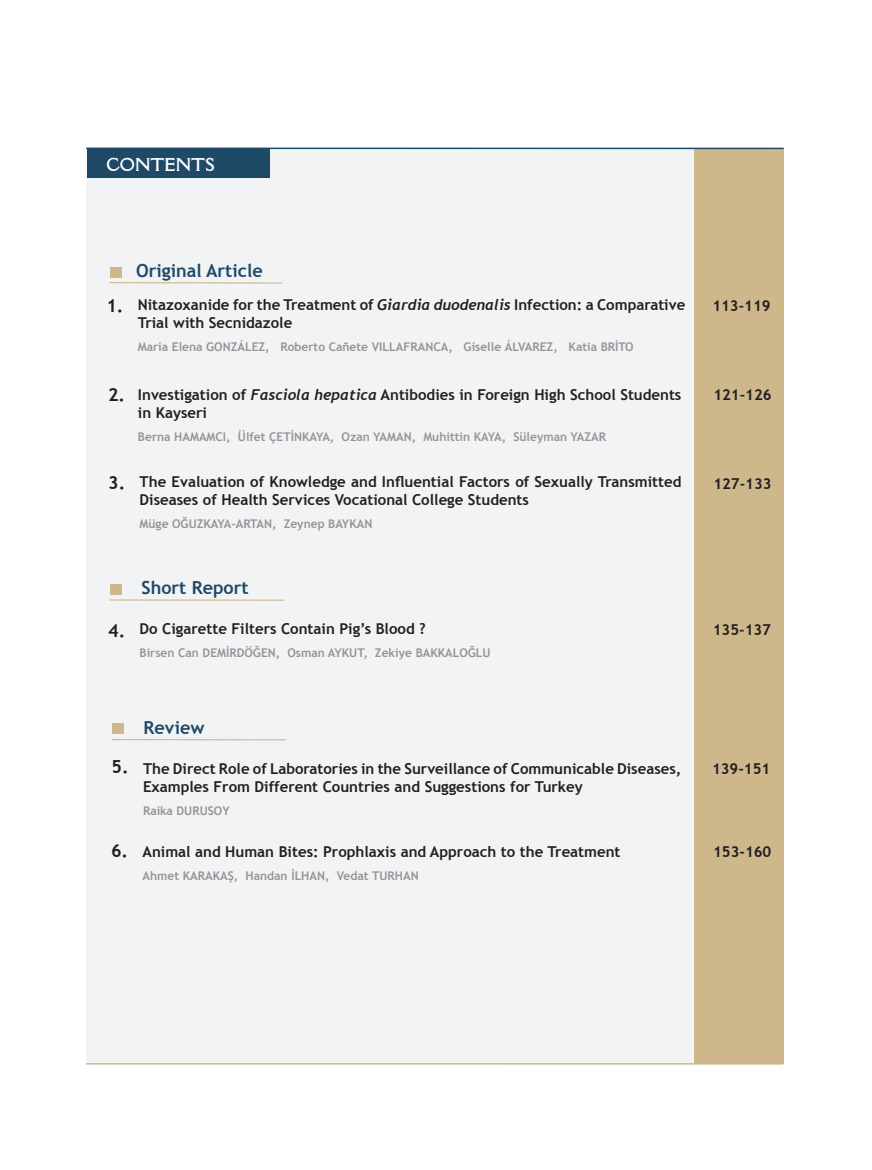
<style>
.page{position:relative;width:872px;height:1170px;background:#fff}
.page>*{position:absolute;margin:0;border:0;box-sizing:border-box;transform-origin:0 0}
.metin{font:700 18px "Trebuchet MS";color:#1e4967}
.metin-2{font:700 18px "Trebuchet MS";color:#231f20}
.metin-3{font:700 18px "Della Robbia BT";color:#fff}
.üst_başlık{font:700 15px/18px "Trebuchet MS";color:#231f20}
.metin-4{font:700 15px "Trebuchet MS";color:#231f20}
.metin-5{font:700 12px "Trebuchet MS";color:#939598}
.s1{font-family:"Trebuchet";font-style:italic}
</style>
<div class="page">
<div style="left:87px;top:148px;width:612px;height:914px;background:#f2f3f4"></div>
<div style="left:694px;top:148px;width:90px;height:915px;background:#ceb78a"></div>
<div style="left:113px;top:723px;width:11px;height:11px;background:#ceb78a"></div>
<div style="left:111px;top:267px;width:11px;height:10px;background:#ceb78a"></div>
<div style="left:87px;top:148px;width:183px;height:30px;background:#1e4967"></div>
<hr style="left:112px;top:739px;width:174px;height:1px;background:#ceb78a">
<hr style="left:109px;top:282px;width:173px;height:1px;background:#ceb78a">
<hr style="left:86px;top:1062px;width:697px;height:2px;background:#ceb78a">
<hr style="left:86px;top:147px;width:697px;height:2px;background:#1e4967">
<div style="left:111px;top:584px;width:11px;height:10px;background:#ceb78a"></div>
<hr style="left:109px;top:599px;width:175px;height:1px;background:#ceb78a">
<p class="metin-3" style="left:106px;top:153px;width:110px">CONTENTS</p>
<p class="metin" style="left:136px;top:259px;width:128px">Original Article</p>
<p class="üst_başlık" style="left:138px;top:296px;width:549px">Nitazoxanide for the Treatment of <span class="s1">Giardia duodenalis</span> Infection: a Comparative<br>Trial with Secnidazole</p>
<p class="metin-5" style="left:138px;top:339px;width:497px">María Elena GONZÁLEZ, Roberto Cañete VILLAFRANCA, Giselle ÁLVAREZ, Katia BRİTO</p>
<p class="metin-2" style="left:106px;top:294px;width:19px">1.</p>
<p class="metin-4" style="left:712px;top:296px;width:60px">113-119</p>
<p class="metin-2" style="left:108px;top:383px;width:19px">2.</p>
<p class="üst_başlık" style="left:138px;top:386px;width:545px">Investigation of <span class="s1">Fasciola hepatica</span> Antibodies in Foreign High School Students in Kayseri</p>
<p class="metin-5" style="left:138px;top:429px;width:470px">Berna HAMAMCI, Ülfet ÇETİNKAYA, Ozan YAMAN, Muhittin KAYA, Süleyman YAZAR</p>
<p class="metin-4" style="left:713px;top:385px;width:60px">121-126</p>
<p class="metin-2" style="left:108px;top:471px;width:19px">3.</p>
<p class="üst_başlık" style="left:140px;top:472px;width:543px">The Evaluation of Knowledge and Influential Factors of Sexually Transmitted<br>Diseases of Health Services Vocational College Students</p>
<p class="metin-5" style="left:140px;top:516px;width:234px">Müge OĞUZKAYA-ARTAN, Zeynep BAYKAN</p>
<p class="metin-4" style="left:713px;top:474px;width:60px">127-133</p>
<p class="metin" style="left:141px;top:576px;width:109px">Short Report</p>
<p class="metin-2" style="left:108px;top:619px;width:19px">4.</p>
<p class="üst_başlık" style="left:140px;top:620px;width:288px">Do Cigarette Filters Contain Pig’s Blood ?</p>
<p class="metin-5" style="left:140px;top:645px;width:353px">Birsen Can DEMİRDÖĞEN, Osman AYKUT, Zekiye BAKKALOĞLU</p>
<p class="metin-4" style="left:713px;top:620px;width:60px">135-137</p>
<p class="metin" style="left:143px;top:716px;width:63px">Review</p>
<p class="metin-2" style="left:112px;top:755px;width:19px">5.</p>
<p class="metin-2" style="left:111px;top:839px;width:19px">6.</p>
<p class="üst_başlık" style="left:143px;top:759px;width:540px">The Direct Role of Laboratories in the Surveillance of Communicable Diseases,<br>Examples From Different Countries and Suggestions for Turkey</p>
<p class="metin-5" style="left:143px;top:803px;width:88px">Raika DURUSOY</p>
<p class="üst_başlık" style="left:143px;top:843px;width:479px">Animal and Human Bites: Prophlaxis and Approach to the Treatment</p>
<p class="metin-5" style="left:143px;top:868px;width:277px">Ahmet KARAKAŞ, Handan İLHAN, Vedat TURHAN</p>
<p class="metin-4" style="left:712px;top:758px;width:60px">139-151</p>
<p class="metin-4" style="left:713px;top:842px;width:60px">153-160</p>
</div>
